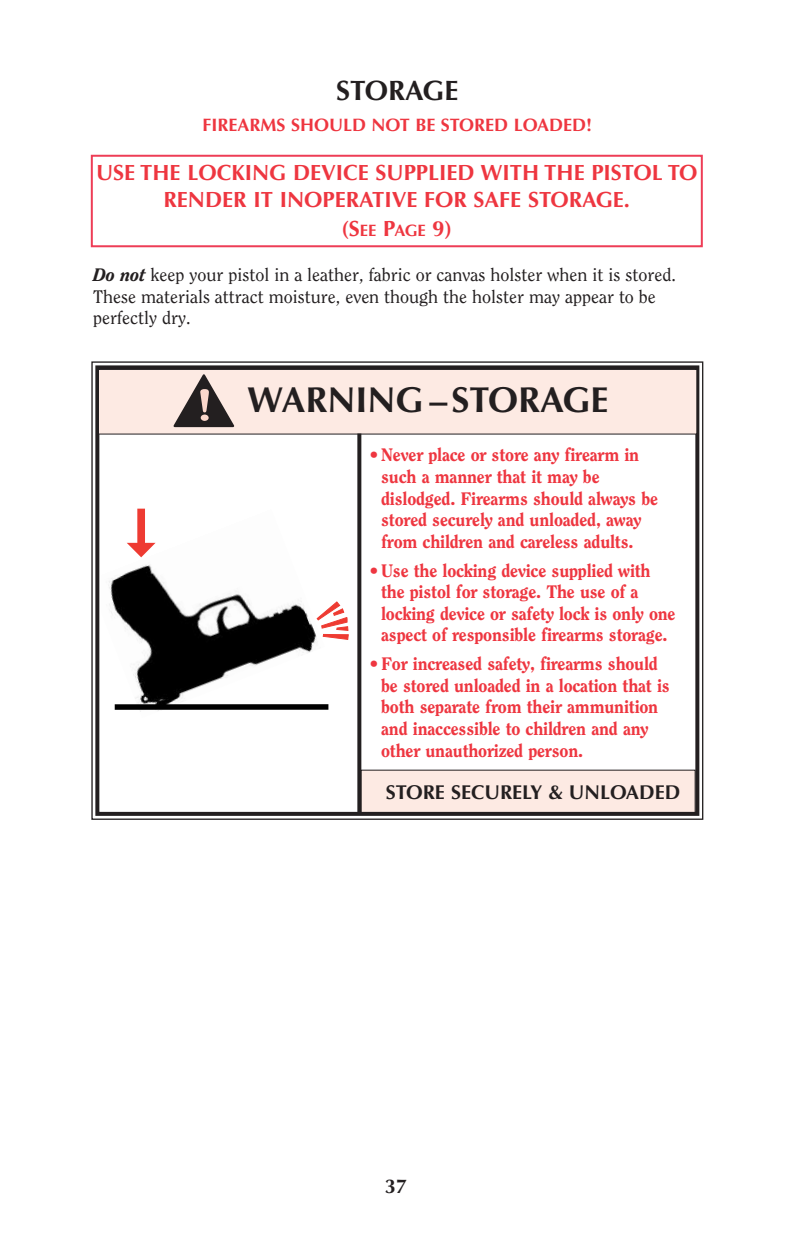
<style>
.page{position:relative;width:792px;height:1242px;background:#fff}
.page>*{position:absolute;margin:0;border:0;box-sizing:border-box;transform-origin:0 0}
.t1{font:700 36px "Optima";color:#231f20}
.t2{font:700 28px "Optima";color:#231f20}
.t3{font:700 22px/27.2px "Optima";color:#ee3640;text-align:center}
.t4{font:700 20px "Optima";color:#231f20}
.t5{font:800 18px/21.6px "Clearface Std";letter-spacing:-.01em;color:#ee3640}
.t6{font:18px/21.6px "Clearface Std";color:#231f20}
.t7{font:700 18px "Optima";color:#ee3640}
.s1{font-size:16.4px}
.s2{font-weight:800;font-style:italic}
</style>
<div class="page">
<div style="left:91px;top:155px;width:612px;height:92px;border:2px solid #ee3d56"></div>
<div style="left:362px;top:771px;width:333px;height:42px;background:#fdeae3"></div>
<div style="left:95px;top:365px;width:604px;height:451px;border:4px solid #231f20"></div>
<div style="left:99px;top:370px;width:597px;height:64px;background:#fdeae3"></div>
<div style="left:98px;top:369px;width:599px;height:66px;border:1px solid #231f20"></div>
<svg style="left:174px;top:374px;width:60px;height:53px"></svg>
<svg style="left:357px;top:434px;width:4px;height:378px;fill:#231f20"></svg>
<img style="left:109px;top:557px;width:208px;height:155px">
<svg style="left:317px;top:602px;width:31px;height:38px"></svg>
<svg style="left:127px;top:509px;width:29px;height:48px"></svg>
<div style="left:115px;top:704px;width:213px;height:6px;background:#000"></div>
<h2 class="t2" style="left:336px;top:79px;width:124px">STORAGE</h2>
<p class="t7" style="left:203px;top:117px;width:391px">FIREARMS SHOULD NOT BE STORED LOADED!</p>
<p class="t3" style="left:96px;top:161px;width:603px">USE THE LOCKING DEVICE SUPPLIED WITH THE PISTOL TO<br>RENDER IT INOPERATIVE FOR SAFE STORAGE.</p>
<p class="t3" style="left:342px;top:217px;width:112px">(S<span class="s1">EE</span> P<span class="s1">AGE</span> 9)</p>
<p class="t6" style="left:93px;top:265px;width:584px"><span class="s2">Do not</span> keep your pistol in a leather, fabric or canvas holster when it is stored.<br>These materials attract moisture, even though the holster may appear to be perfectly dry.</p>
<h1 class="t1" style="left:247px;top:385px;width:363px">WARNING –STORAGE</h1>
<p class="t5" style="left:381px;top:445px;width:278px;text-indent:-12px">• Never place or store any firearm in such a manner that it may be dislodged. Firearms should always be stored securely and unloaded, away from children and careless adults.</p>
<p class="t5" style="left:381px;top:561px;width:296px;text-indent:-12px">• Use the locking device supplied with the pistol for storage. The use of a locking device or safety lock is only one aspect of responsible firearms storage.</p>
<p class="t5" style="left:381px;top:654px;width:290px;text-indent:-12px">• For increased safety, firearms should be stored unloaded in a location that is both separate from their ammunition and inaccessible to children and any other unauthorized person.</p>
<p class="t4" style="left:386px;top:784px;width:296px">STORE SECURELY &amp; UNLOADED</p>
<p class="t4" style="left:385px;top:1178px;width:24px">37</p>
</div>
